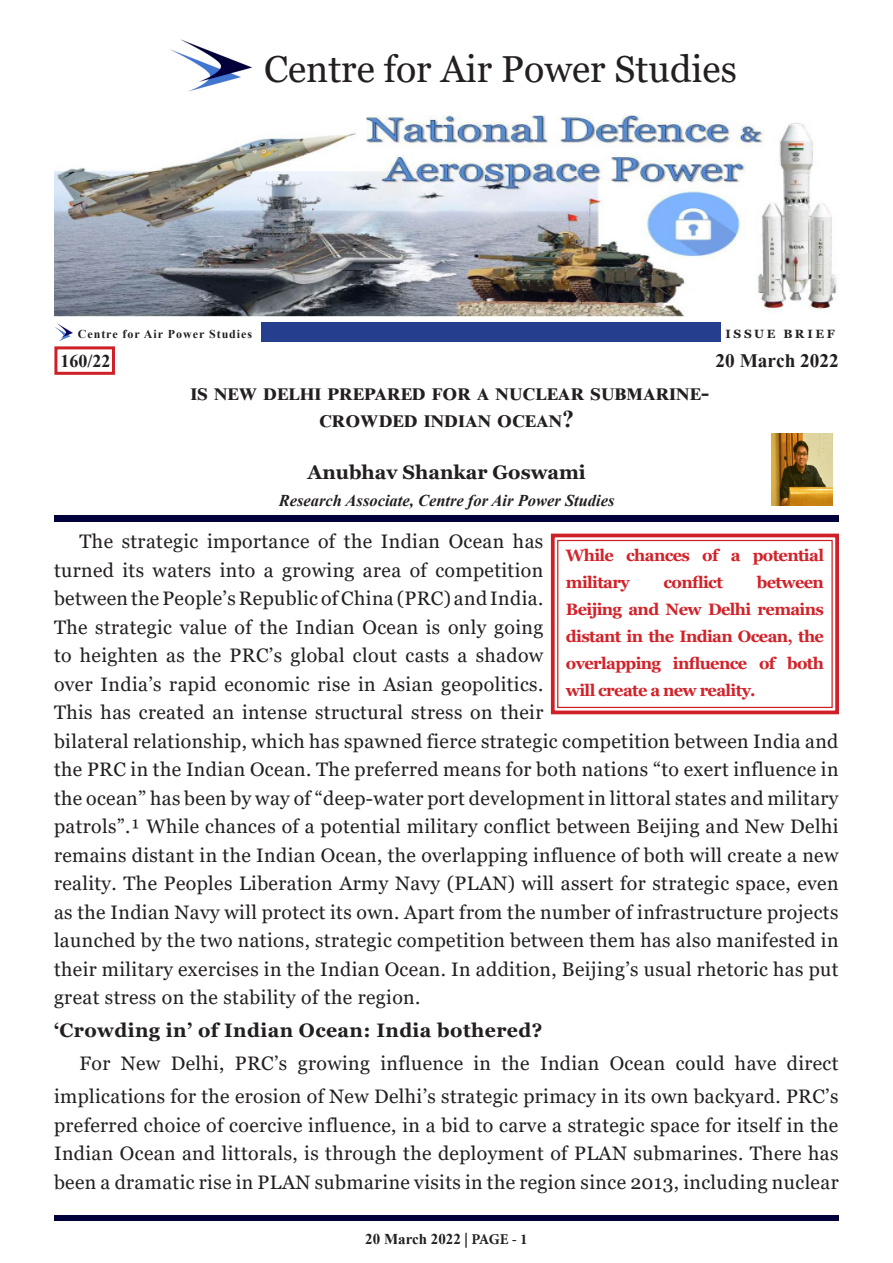
<style>
.page{position:relative;width:893px;height:1263px;background:#fff}
.page>*{position:absolute;margin:0;border:0;box-sizing:border-box;transform-origin:0 0}
.t1{font:37.5px "Georgia";color:#231f20}
.t2{font:700 24px "Times New Roman";color:#231f20}
.t3{font:700 24px "Aparajita";color:#231f20}
.t4{font:19.5px/28.5px "Georgia";letter-spacing:.02em;color:#231f20}
.t5{font:700 19.5px "Georgia";letter-spacing:.02em;color:#231f20}
.t6{font:700 19.5px "Georgia";color:#231f20}
.t7{font:700 18px "Times New Roman";color:#231f20}
.t8{font:700 16.5px/27px "Georgia";letter-spacing:-.04em;color:#d1232a}
.t9{font:italic 700 16.5px "Times New Roman";color:#231f20}
.t10{font:700 15px "Times New Roman";color:#231f20}
.t11{font:700 12px "Times New Roman";letter-spacing:.08em;color:#231f20}
.t12{font:700 12px "Georgia";letter-spacing:.22em;color:#231f20}
.s1{font-family:"Minion Pro"}
</style>
<div class="page">
<div style="left:54px;top:1215px;width:784px;height:6px;background:#00003a"></div>
<div style="left:54px;top:346px;width:61px;height:29px;border:3px solid #d02027"></div>
<img style="left:54px;top:116px;width:783px;height:200px">
<img style="left:170px;top:39px;width:82px;height:53px">
<img style="left:55px;top:323px;width:17px;height:18px">
<div style="left:261px;top:322px;width:459px;height:20px;background:#253f8e"></div>
<div style="left:54px;top:516px;width:785px;height:6px;background:#00003a"></div>
<svg style="left:550px;top:533px;width:289px;height:182px"></svg>
<div style="left:557px;top:540px;width:276px;height:168px;border:1px solid #d02027"></div>
<img style="left:772px;top:434px;width:60px;height:72px">
<p class="t1" style="left:264px;top:47px;width:474px">Centre for Air Power Studies</p>
<p class="t11" style="left:78px;top:325px;width:176px">Centre for Air Power Studies</p>
<p class="t12" style="left:725px;top:326px;width:111px">ISSUE BRIEF</p>
<p class="t7" style="left:60px;top:348px;width:52px">160/22</p>
<p class="t3" style="left:716px;top:346px;width:125px">20 March 2022</p>
<p class="t2" style="left:190px;top:374px;width:520px">Is New Delhi prepared for a nuclear submarine-</p>
<p class="t2" style="left:319px;top:401px;width:257px">crowded Indian Ocean?</p>
<p class="t6" style="left:308px;top:460px;width:280px">Anubhav Shankar Goswami</p>
<p class="t9" style="left:279px;top:489px;width:337px">Research Associate, Centre for Air Power Studies</p>
<p class="t4" style="left:54px;top:528px;width:786px;text-indent:26px">The strategic importance of the Indian Ocean has<br>turned its waters into a growing area of competition<br>between the People’s Republic of China (PRC) and India.<br>The strategic value of the Indian Ocean is only going<br>to heighten as the PRC’s global clout casts a shadow<br>over India’s rapid economic rise in Asian geopolitics.<br>This has created an intense structural stress on their<br>bilateral relationship, which has spawned fierce strategic competition between India and the PRC in the Indian Ocean. The preferred means for both nations “to exert influence in the ocean” has been by way of “deep-water port development in littoral states and military patrols”.¹ While chances of a potential military conflict between Beijing and New Delhi remains distant in the Indian Ocean, the overlapping influence of both will create a new reality. The Peoples Liberation Army Navy (PLAN) will assert for strategic space, even as the Indian Navy will protect its own. Apart from the number of infrastructure projects launched by the two nations, strategic competition between them has also manifested in their military exercises in the Indian Ocean. In addition, Beijing’s usual rhetoric has put great stress on the stability of the region.</p>
<p class="t5" style="left:54px;top:1018px;width:490px">‘Crowding in’ of Indian Ocean: India bothered?</p>
<p class="t4" style="left:54px;top:1047px;width:786px;line-height:33px;text-align:right">For New Delhi, PRC’s growing influence in the Indian Ocean could have direct implications for the erosion of New Delhi’s strategic primacy in its own backyard. PRC’s</p>
<p class="t4" style="left:54px;top:1111px;width:786px;text-align:justify">preferred choice of coercive influence, in a bid to carve a strategic space for itself in the Indian Ocean and littorals, is through the deployment of PLAN submarines. There has been a dramatic rise in PLAN submarine visits in the region since 2013, including nuclear</p>
<p class="t8" style="left:566px;top:542px;width:260px">While chances of a potential military</p>
<p class="t8" style="left:566px;top:569px;width:260px;text-align:justify;text-indent:191px">between Beijing and New Delhi remains distant in the Indian Ocean, the overlapping influence of both will create a new reality.</p>
<p class="t8" style="left:663px;top:569px;width:61px">conflict</p>
<p class="t10" style="left:365px;top:1228px;width:164px">20 March 2022 <span class="s1">| PAGE - 1</span></p>
</div>
